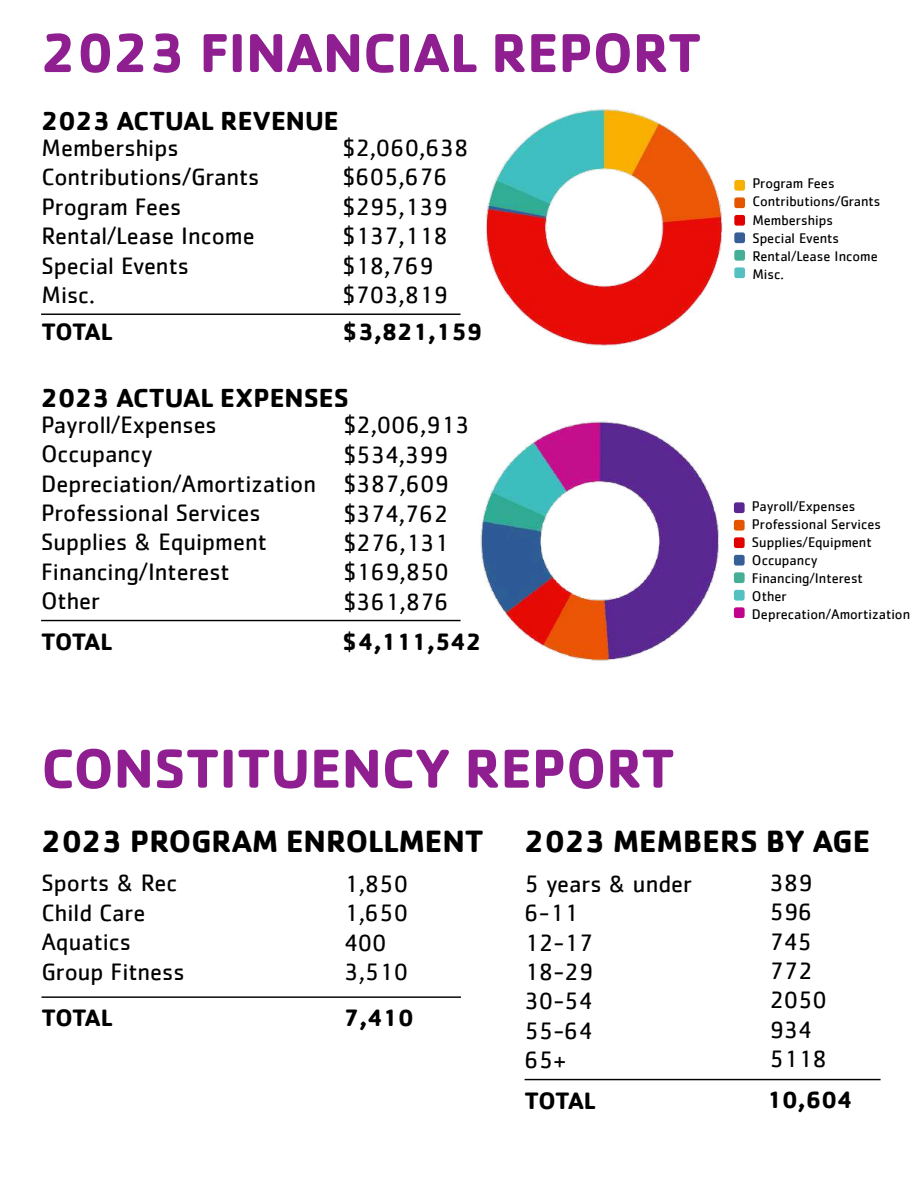
<style>
.page{position:relative;width:918px;height:1188px;background:#fff}
.page>*{position:absolute;margin:0;border:0;box-sizing:border-box;transform-origin:0 0}
.t1{font:700 56.85px "Cachet";color:#8f1e90}
.t2{font:700 31.8px "Cachet";color:#000}
.t3{font:700 27px "Cachet";color:#000}
.t4{font:24.45px/29.4px "Cachet";color:#000}
.t5{font:700 24.45px "Cachet";color:#000}
.t6{font:14.4px/18px "Cachet";color:#000}
</style>
<div class="page">
<hr style="left:41px;top:314px;width:420px;height:1px;background:#000">
<hr style="left:41px;top:620px;width:420px;height:1px;background:#000">
<hr style="left:525px;top:1079px;width:356px;height:1px;background:#000">
<hr style="left:42px;top:996px;width:419px;height:2px;background:#000">
<img style="left:460px;top:109px;width:283px;height:237px">
<img style="left:447px;top:421px;width:296px;height:240px">
<svg style="left:734px;top:180px;width:11px;height:11px"></svg>
<svg style="left:734px;top:502px;width:11px;height:11px"></svg>
<svg style="left:734px;top:232px;width:11px;height:11px"></svg>
<svg style="left:734px;top:555px;width:11px;height:11px"></svg>
<svg style="left:734px;top:197px;width:11px;height:11px"></svg>
<svg style="left:734px;top:520px;width:11px;height:11px"></svg>
<svg style="left:734px;top:250px;width:11px;height:11px"></svg>
<svg style="left:734px;top:572px;width:11px;height:11px"></svg>
<svg style="left:734px;top:215px;width:11px;height:11px"></svg>
<svg style="left:734px;top:537px;width:11px;height:11px"></svg>
<svg style="left:734px;top:267px;width:11px;height:11px"></svg>
<svg style="left:734px;top:590px;width:11px;height:11px"></svg>
<svg style="left:734px;top:607px;width:11px;height:11px"></svg>
<h1 class="t1" style="left:41px;top:16px;width:662px">2023 FINANCIAL REPORT</h1>
<p class="t3" style="left:42px;top:104px;width:299px">2023 ACTUAL REVENUE</p>
<p class="t4" style="left:42px;top:133px;width:219px">Memberships<br>Contributions/Grants<br>Program Fees<br>Rental/Lease Income<br>Special Events<br>Misc.</p>
<p class="t5" style="left:42px;top:316px;width:73px">TOTAL</p>
<p class="t4" style="left:343px;top:133px;width:127px">$2,060,638 $605,676 $295,139 $137,118 $18,769 $703,819</p>
<p class="t5" style="left:343px;top:316px;width:141px">$3,821,159</p>
<p class="t3" style="left:41px;top:380px;width:309px">2023 ACTUAL EXPENSES</p>
<p class="t4" style="left:41px;top:410px;width:276px">Payroll/Expenses<br>Occupancy<br>Depreciation/Amortization<br>Professional Services<br>Supplies &amp; Equipment<br>Financing/Interest<br>Other</p>
<p class="t5" style="left:41px;top:626px;width:73px">TOTAL</p>
<p class="t4" style="left:344px;top:410px;width:127px">$2,006,913 $534,399 $387,609 $374,762 $276,131 $169,850 $361,876</p>
<p class="t5" style="left:343px;top:626px;width:141px">$4,111,542</p>
<h1 class="t1" style="left:41px;top:732px;width:635px">CONSTITUENCY REPORT</h1>
<p class="t6" style="left:752px;top:174px;width:130px">Program Fees<br>Contributions/Grants<br>Memberships<br>Special Events<br>Rental/Lease Income<br>Misc.</p>
<p class="t6" style="left:752px;top:497px;width:160px">Payroll/Expenses<br>Professional Services<br>Supplies/Equipment<br>Occupancy<br>Financing/Interest<br>Other<br>Deprecation/Amortization</p>
<h2 class="t2" style="left:42px;top:821px;width:444px">2023 PROGRAM ENROLLMENT</h2>
<h2 class="t2" style="left:525px;top:821px;width:347px">2023 MEMBERS BY AGE</h2>
<p class="t4" style="left:42px;top:868px;width:145px">Sports &amp; Rec<br>Child Care<br>Aquatics<br>Group Fitness</p>
<p class="t5" style="left:42px;top:1002px;width:73px">TOTAL</p>
<p class="t4" style="left:344px;top:869px;width:65px">1,850<br>1,650<br>400<br>3,510</p>
<p class="t5" style="left:344px;top:1002px;width:71px">7,410</p>
<p class="t4" style="left:525px;top:869px;width:169px">5 years &amp; under<br>6-11<br>12-17<br>18-29<br>30-54<br>55-64<br>65+</p>
<p class="t5" style="left:525px;top:1085px;width:73px">TOTAL</p>
<p class="t4" style="left:769px;top:867px;width:59px">389<br>596<br>745<br>772<br>2050<br>934<br>5118</p>
<p class="t5" style="left:767px;top:1084px;width:87px">10,604</p>
</div>
